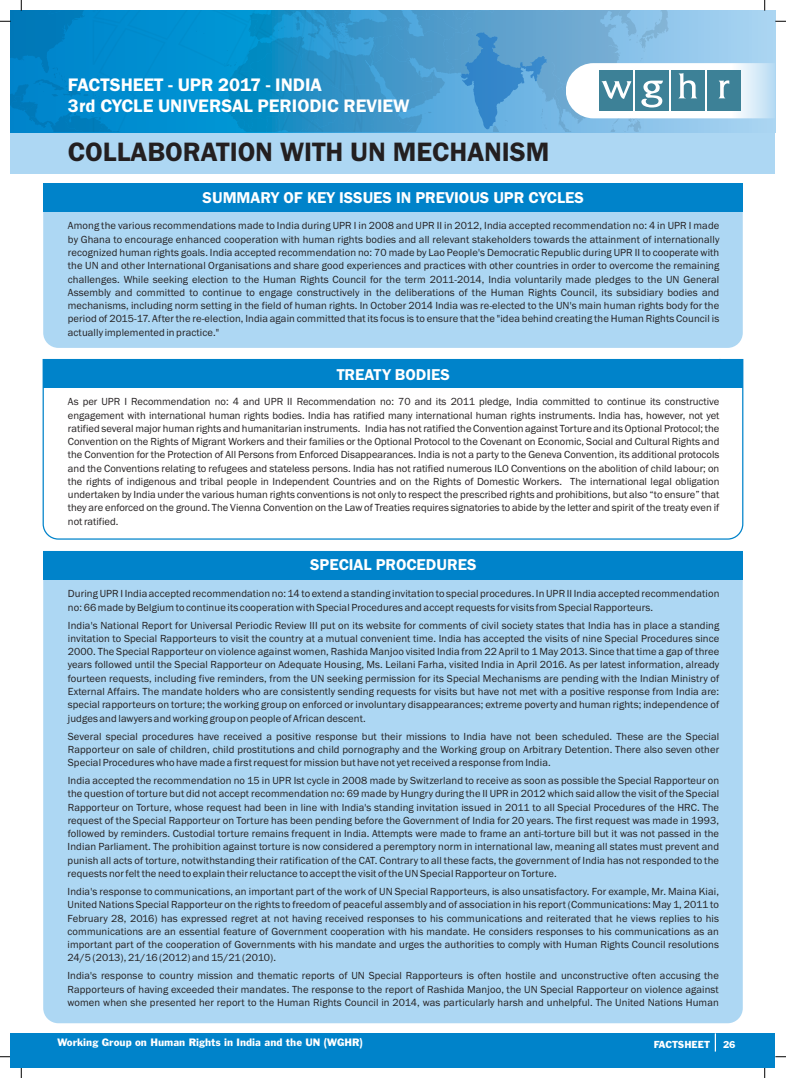
<style>
.page{position:relative;width:786px;height:1078px;background:#fff}
.page>*{position:absolute;margin:0;border:0;box-sizing:border-box;transform-origin:0 0}
.t1{font:600 27.5px "Franklin Gothic";color:#231f20}
.t2{font:600 18.75px/21.2px "Franklin Gothic";color:#fff}
.t3{font:600 16.25px "Franklin Gothic";color:#fff}
.t4{font:11.25px "Franklin Gothic";color:#fff}
.t5{font:10.62px/13.2px "Franklin Gothic";letter-spacing:.01em;color:#231f20;text-align:justify}
.t6{font:10.62px "Franklin Gothic";color:#fff}
</style>
<div class="page">
<div style="left:11px;top:11px;width:763px;height:122px;background:#0093d3"></div>
<svg style="left:0;top:0;width:182px;height:174px"></svg>
<div style="left:11px;top:133px;width:763px;height:40px;background:#add7f3"></div>
<div style="left:43px;top:211px;width:699px;height:137px;background:#add7f3"></div>
<div style="left:43px;top:183px;width:699px;height:28px;background:#0083ca"></div>
<div style="left:11px;top:1033px;width:763px;height:34px;background:#0083ca"></div>
<svg style="left:714px;top:1033px;width:1px;height:18px"></svg>
<svg style="left:224px;top:0;width:561px;height:311px"></svg>
<svg style="left:42px;top:358px;width:701px;height:182px"></svg>
<div style="left:43px;top:359px;width:699px;height:29px;background:#0083ca"></div>
<div style="left:43px;top:579px;width:699px;height:444px;background:#add7f3"></div>
<div style="left:43px;top:551px;width:699px;height:28px;background:#0083ca"></div>
<h2 class="t2" style="left:68px;top:75px;width:343px">FACTSHEET - UPR 2017 - INDIA<br>3rd CYCLE UNIVERSAL PERIODIC REVIEW</h2>
<h1 class="t1" style="left:68px;top:142px;width:483px">COLLABORATION WITH UN MECHANISM</h1>
<h3 class="t3" style="left:202px;top:191px;width:382px">SUMMARY OF KEY ISSUES IN PREVIOUS UPR CYCLES</h3>
<p class="t5" style="left:68px;top:220px;width:652px">Among the various recommendations made to India during UPR I in 2008 and UPR II in 2012, India accepted recommendation no: 4 in UPR I made by Ghana to encourage enhanced cooperation with human rights bodies and all relevant stakeholders towards the attainment of internationally recognized human rights goals. India accepted recommendation no: 70 made by Lao People's Democratic Republic during UPR II to cooperate with the UN and other International Organisations and share good experiences and practices with other countries in order to overcome the remaining challenges. While seeking election to the Human Rights Council for the term 2011-2014, India voluntarily made pledges to the UN General Assembly and committed to continue to engage constructively in the deliberations of the Human Rights Council, its subsidiary bodies and mechanisms, including norm setting in the field of human rights. In October 2014 India was re-elected to the UN's main human rights body for the period of 2015-17. After the re-election, India again committed that its focus is to ensure that the "idea behind creating the Human Rights Council is actually implemented in practice."</p>
<h3 class="t3" style="left:336px;top:368px;width:115px">TREATY BODIES</h3>
<p class="t5" style="left:68px;top:396px;width:652px">As per UPR I Recommendation no: 4 and UPR II Recommendation no: 70 and its 2011 pledge, India committed to continue its constructive engagement with international human rights bodies. India has ratified many international human rights instruments. India has, however, not yet ratified several major human rights and humanitarian instruments. India has not ratified the Convention against Torture and its Optional Protocol; the Convention on the Rights of Migrant Workers and their families or the Optional Protocol to the Covenant on Economic, Social and Cultural Rights and the Convention for the Protection of All Persons from Enforced Disappearances. India is not a party to the Geneva Convention, its additional protocols and the Conventions relating to refugees and stateless persons. India has not ratified numerous ILO Conventions on the abolition of child labour; on the rights of indigenous and tribal people in Independent Countries and on the Rights of Domestic Workers. The international legal obligation undertaken by India under the various human rights conventions is not only to respect the prescribed rights and prohibitions, but also “to ensure” that they are enforced on the ground. The Vienna Convention on the Law of Treaties requires signatories to abide by the letter and spirit of the treaty even if not ratified.</p>
<h3 class="t3" style="left:310px;top:559px;width:168px">SPECIAL PROCEDURES</h3>
<p class="t5" style="left:68px;top:588px;width:652px">During UPR I India accepted recommendation no: 14 to extend a standing invitation to special procedures. In UPR II India accepted recommendation no: 66 made by Belgium to continue its cooperation with Special Procedures and accept requests for visits from Special Rapporteurs.</p>
<p class="t5" style="left:68px;top:619px;width:652px">India's National Report for Universal Periodic Review III put on its website for comments of civil society states that India has in place a standing invitation to Special Rapporteurs to visit the country at a mutual convenient time. India has accepted the visits of nine Special Procedures since 2000. The Special Rapporteur on violence against women, Rashida Manjoo visited India from 22 April to 1 May 2013. Since that time a gap of three years followed until the Special Rapporteur on Adequate Housing, Ms. Leilani Farha, visited India in April 2016. As per latest information, already fourteen requests, including five reminders, from the UN seeking permission for its Special Mechanisms are pending with the Indian Ministry of External Affairs. The mandate holders who are consistently sending requests for visits but have not met with a positive response from India are: special rapporteurs on torture; the working group on enforced or involuntary disappearances; extreme poverty and human rights; independence of judges and lawyers and working group on people of African descent.</p>
<p class="t5" style="left:68px;top:730px;width:652px">Several special procedures have received a positive response but their missions to India have not been scheduled. These are the Special Rapporteur on sale of children, child prostitutions and child pornography and the Working group on Arbitrary Detention. There also seven other Special Procedures who have made a first request for mission but have not yet received a response from India.</p>
<p class="t5" style="left:68px;top:774px;width:652px">India accepted the recommendation no 15 in UPR Ist cycle in 2008 made by Switzerland to receive as soon as possible the Special Rapporteur on the question of torture but did not accept recommendation no: 69 made by Hungry during the II UPR in 2012 which said allow the visit of the Special Rapporteur on Torture, whose request had been in line with India's standing invitation issued in 2011 to all Special Procedures of the HRC. The request of the Special Rapporteur on Torture has been pending before the Government of India for 20 years. The first request was made in 1993, followed by reminders. Custodial torture remains frequent in India. Attempts were made to frame an anti-torture bill but it was not passed in the Indian Parliament. The prohibition against torture is now considered a peremptory norm in international law, meaning all states must prevent and punish all acts of torture, notwithstanding their ratification of the CAT. Contrary to all these facts, the government of India has not responded to the requests nor felt the need to explain their reluctance to accept the visit of the UN Special Rapporteur on Torture.</p>
<p class="t5" style="left:67px;top:885px;width:652px">India's response to communications, an important part of the work of UN Special Rapporteurs, is also unsatisfactory. For example, Mr. Maina Kiai, United Nations Special Rapporteur on the rights to freedom of peaceful assembly and of association in his report (Communications: May 1, 2011 to February 28, 2016) has expressed regret at not having received responses to his communications and reiterated that he views replies to his communications are an essential feature of Government cooperation with his mandate. He considers responses to his communications as an important part of the cooperation of Governments with his mandate and urges the authorities to comply with Human Rights Council resolutions 24/5 (2013), 21/16 (2012) and 15/21 (2010).</p>
<p class="t5" style="left:67px;top:970px;width:652px">India's response to country mission and thematic reports of UN Special Rapporteurs is often hostile and unconstructive often accusing the Rapporteurs of having exceeded their mandates. The response to the report of Rashida Manjoo, the UN Special Rapporteur on violence against women when she presented her report to the Human Rights Council in 2014, was particularly harsh and unhelpful. The United Nations Human</p>
<p class="t4" style="left:57px;top:1038px;width:307px">Working Group on Human Rights in India and the UN (WGHR)</p>
<p class="t6" style="left:653px;top:1040px;width:83px">FACTSHEET 26</p>
</div>
